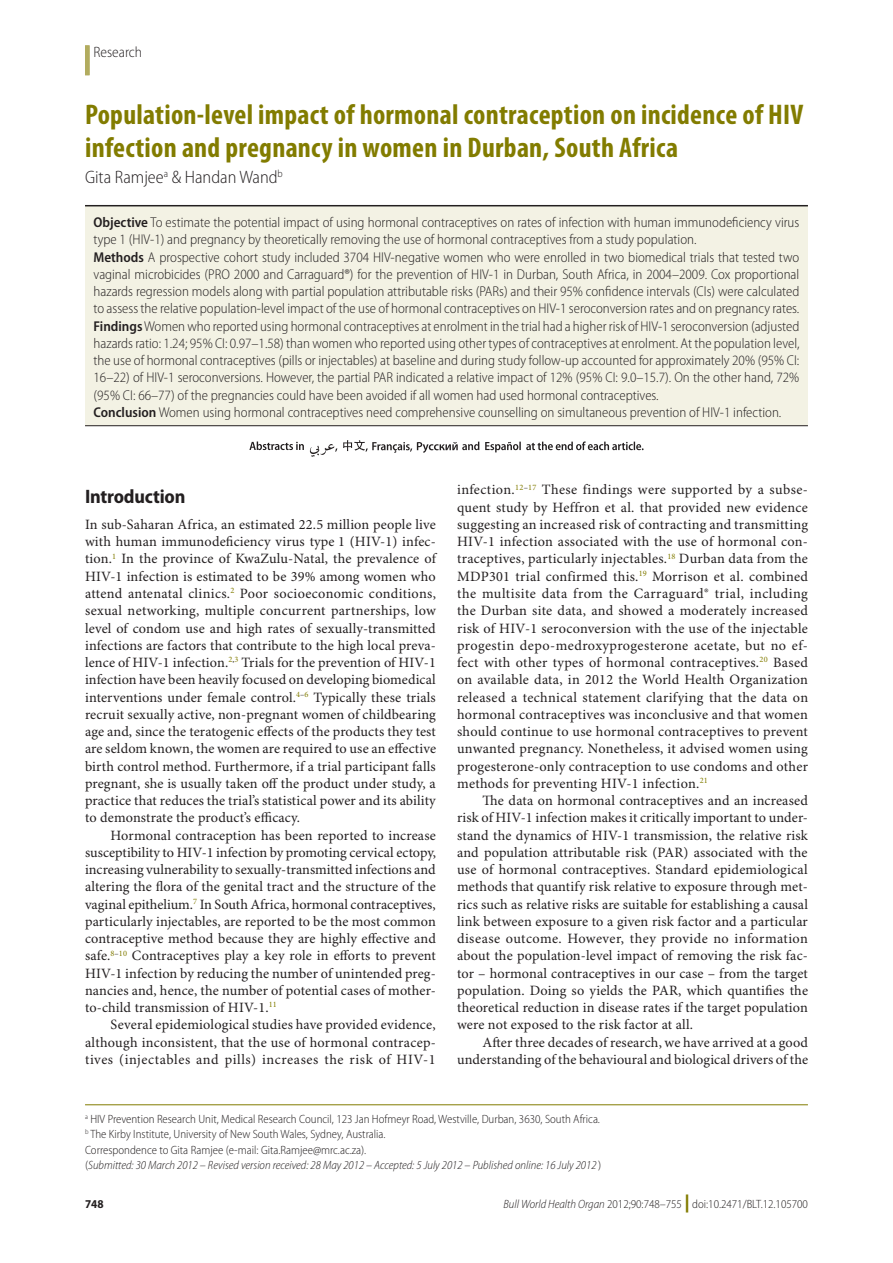
<style>
.page{position:relative;width:893px;height:1263px;background:#fff}
.page>*{position:absolute;margin:0;border:0;box-sizing:border-box;transform-origin:0 0}
.Article_Title{font:700 condensed 28.5px/33.8px "Myriad Pro";letter-spacing:.01em;color:#827c00}
.Head_1{font:700 semi-condensed 19.5px "Myriad Pro";letter-spacing:-.01em;color:#231f20}
.Authors{font:300 semi-condensed 18px "Myriad Pro";color:#231f20}
.Section_Title{font:300 semi-condensed 15px "Myriad Pro";color:#231f20}
.Para_Ind{font:14.25px/17.2px "Minion Pro";letter-spacing:.01em;color:#231f20;text-align:justify}
.Abstract_No_Ind{font:300 semi-condensed 14.25px/17.2px "Myriad Pro";color:#231f20;text-align:justify}
.Para_No_Ind{font:14.25px/17.2px "Minion Pro";letter-spacing:.01em;color:#231f20;text-align:justify}
.Affiliations{font:300 semi-condensed 12px "Myriad Pro";color:#231f20}
.Submission_info{font:italic 300 semi-condensed 12px "Myriad Pro";color:#231f20}
.t1{font:700 semi-condensed 12px "Myriad Pro";color:#231f20}
.s1{font-weight:600}
.s2{font-style:normal}
.s3{font-style:italic}
.s4{font-weight:900;font-stretch:normal;font-size:18px;color:#827c00}
</style>
<div class="page">
<div style="left:85px;top:45px;width:5px;height:30px;background:#b2ac5f"></div>
<div style="left:85px;top:205px;width:723px;height:220px;background:#f3f2e4"></div>
<hr style="left:85px;top:1104px;width:723px;height:1px;background:#827c00">
<hr style="left:85px;top:205px;width:723px;height:1px;background:#231f20">
<hr style="left:85px;top:425px;width:723px;height:1px;background:#231f20">
<svg style="left:310px;top:440px;width:334px;height:17px"></svg>
<svg style="left:249px;top:441px;width:55px;height:9px"></svg>
<p class="Section_Title" style="left:94px;top:44px;width:50px">Research</p>
<p class="Article_Title" style="left:85px;top:98px;width:720px">Population-level impact of hormonal contraception on incidence of HIV infection and pregnancy in women in Durban, South Africa</p>
<p class="Authors" style="left:85px;top:167px;width:199px">Gita Ramjee<sup>a</sup> &amp; Handan Wand<sup>b</sup></p>
<p class="Abstract_No_Ind" style="left:94px;top:214px;width:707px"><span class="s1">Objective</span> To estimate the potential impact of using hormonal contraceptives on rates of infection with human immunodeficiency virus type 1 (HIV-1) and pregnancy by theoretically removing the use of hormonal contraceptives from a study population.</p>
<p class="Abstract_No_Ind" style="left:94px;top:248px;width:707px"><span class="s1">Methods</span> A prospective cohort study included 3704 HIV-negative women who were enrolled in two biomedical trials that tested two vaginal microbicides (PRO 2000 and Carraguard®) for the prevention of HIV-1 in Durban, South Africa, in 2004–2009. Cox proportional hazards regression models along with partial population attributable risks (PARs) and their 95% confidence intervals (CIs) were calculated to assess the relative population-level impact of the use of hormonal contraceptives on HIV-1 seroconversion rates and on pregnancy rates.</p>
<p class="Abstract_No_Ind" style="left:94px;top:317px;width:707px"><span class="s1">Findings</span> Women who reported using hormonal contraceptives at enrolment in the trial had a higher risk of HIV-1 seroconversion (adjusted hazards ratio: 1.24; 95% CI: 0.97–1.58) than women who reported using other types of contraceptives at enrolment. At the population level, the use of hormonal contraceptives (pills or injectables) at baseline and during study follow-up accounted for approximately 20% (95% CI:<br>16–22) of HIV-1 seroconversions. However, the partial PAR indicated a relative impact of 12% (95% CI: 9.0–15.7). On the other hand, 72% (95% CI: 66–77) of the pregnancies could have been avoided if all women had used hormonal contraceptives.</p>
<p class="Abstract_No_Ind" style="left:94px;top:404px;width:689px"><span class="s1">Conclusion</span> Women using hormonal contraceptives need comprehensive counselling on simultaneous prevention of HIV-1 infection.</p>
<p class="Head_1" style="left:85px;top:486px;width:102px">Introduction</p>
<p class="Para_No_Ind" style="left:85px;top:516px;width:352px">In sub-Saharan Africa, an estimated 22.5 million people live with human immunodeficiency virus type 1 (HIV-1) infec&shy;tion.<sup>1</sup> In the province of KwaZulu-Natal, the prevalence of HIV-1 infection is estimated to be 39% among women who attend antenatal clinics.<sup>2</sup> Poor socioeconomic conditions, sexual networking, multiple concurrent partnerships, low level of condom use and high rates of sexually-transmitted infections are factors that contribute to the high local preva&shy;lence of HIV-1 infection.<sup>2</sup><sup>,</sup><sup>3</sup> Trials for the prevention of HIV-1 infection have been heavily focused on developing biomedical interventions under female control.<sup>4</sup><sup>–</sup><sup>6</sup> Typically these trials recruit sexually active, non-pregnant women of childbearing age and, since the teratogenic effects of the products they test are seldom known, the women are required to use an effective birth control method. Furthermore, if a trial participant falls pregnant, she is usually taken off the product under study, a practice that reduces the trial’s statistical power and its ability to demonstrate the product’s efficacy.</p>
<p class="Para_Ind" style="left:85px;top:827px;width:353px;text-indent:26px">Hormonal contraception has been reported to increase susceptibility to HIV-1 infection by promoting cervical ectopy, increasing vulnerability to sexually-transmitted infections and altering the flora of the genital tract and the structure of the vaginal epithelium.<sup>7</sup> In South Africa, hormonal contraceptives, particularly injectables, are reported to be the most common contraceptive method because they are highly effective and safe.<sup>8</sup><sup>–</sup><sup>10</sup> Contraceptives play a key role in efforts to prevent HIV-1 infection by reducing the number of unintended preg&shy;nancies and, hence, the number of potential cases of mother&shy;to-child transmission of HIV-1.<sup>11</sup></p>
<p class="Para_Ind" style="left:85px;top:1017px;width:352px;text-indent:26px">Several epidemiological studies have provided evidence, although inconsistent, that the use of hormonal contracep&shy;tives (injectables and pills) increases the risk of HIV-1</p>
<p class="Para_Ind" style="left:457px;top:482px;width:352px">infection.<sup>12</sup><sup>–</sup><sup>17</sup> These findings were supported by a subse&shy;quent study by Heffron et al. that provided new evidence suggesting an increased risk of contracting and transmitting HIV-1 infection associated with the use of hormonal con&shy;traceptives, particularly injectables.<sup>18</sup> Durban data from the MDP301 trial confirmed this.<sup>19</sup> Morrison et al. combined the multisite data from the Carraguard® trial, including the Durban site data, and showed a moderately increased risk of HIV-1 seroconversion with the use of the injectable progestin depo-medroxyprogesterone acetate, but no ef&shy;fect with other types of hormonal contraceptives.<sup>20</sup> Based on available data, in 2012 the World Health Organization released a technical statement clarifying that the data on hormonal contraceptives was inconclusive and that women should continue to use hormonal contraceptives to prevent unwanted pregnancy. Nonetheless, it advised women using progesterone-only contraception to use condoms and other methods for preventing HIV-1 infection.<sup>21</sup></p>
<p class="Para_Ind" style="left:457px;top:792px;width:352px;text-indent:26px">The data on hormonal contraceptives and an increased risk of HIV-1 infection makes it critically important to under&shy;stand the dynamics of HIV-1 transmission, the relative risk and population attributable risk (PAR) associated with the use of hormonal contraceptives. Standard epidemiological methods that quantify risk relative to exposure through met&shy;rics such as relative risks are suitable for establishing a causal link between exposure to a given risk factor and a particular disease outcome. However, they provide no information about the population-level impact of removing the risk fac&shy;tor – hormonal contraceptives in our case – from the target population. Doing so yields the PAR, which quantifies the theoretical reduction in disease rates if the target population were not exposed to the risk factor at all.</p>
<p class="Para_Ind" style="left:457px;top:1034px;width:353px;text-align:right">After three decades of research, we have arrived at a good understanding of the behavioural and biological drivers of the</p>
<p class="Affiliations" style="left:85px;top:1112px;width:516px"><sup>a</sup> HIV Prevention Research Unit, Medical Research Council, 123 Jan Hofmeyr Road, Westville, Durban, 3630, South Africa.</p>
<p class="Affiliations" style="left:85px;top:1128px;width:302px"><sup>b</sup> The Kirby Institute, University of New South Wales, Sydney, Australia.</p>
<p class="Affiliations" style="left:85px;top:1143px;width:283px">Correspondence to Gita Ramjee (e-mail: Gita.Ramjee@mrc.ac.za).</p>
<p class="Submission_info" style="left:85px;top:1159px;width:518px"><span class="s2">(</span>Submitted: 30 March 2012 – Revised version received: 28 May 2012 – Accepted: 5 July 2012 – Published online: 16 July 2012 <span class="s2">)</span></p>
<p class="t1" style="left:85px;top:1197px;width:20px">748</p>
<p class="Affiliations" style="left:503px;top:1198px;width:306px"><span class="s3">Bull World Health Organ</span> 2012;90:748–755 <span class="s4">|</span> doi:10.2471/BLT.12.105700</p>
</div>
